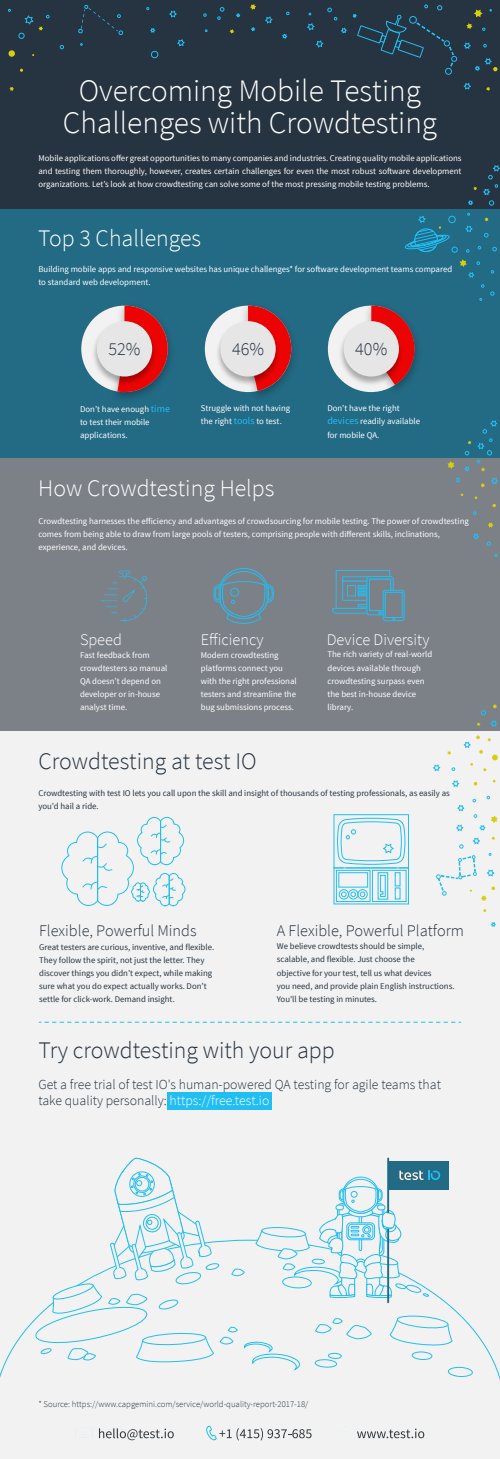
<style>
.page{position:relative;width:500px;height:1459px;background:#fff}
.page>*{position:absolute;margin:0;border:0;box-sizing:border-box;transform-origin:0 0}
.t1{font:300 31.25px/31.2px "Source Sans Pro";color:#fff;text-align:center}
.t2{font:300 23.75px "Source Sans Pro";color:#263340}
.t3{font:300 23.75px "Source Sans Pro";color:#fff}
.t4{font:300 18.19px "Source Sans Pro";color:#263340}
.t5{font:300 16.25px "Source Sans Pro";color:#263340}
.t6{font:300 16.25px "Source Sans Pro";color:#fff}
.t7{font:300 13.75px/16.2px "Source Sans Pro";color:#263340}
.t8{font:8.75px/13.1px "Source Sans Pro";color:#fff}
.t9{font:8.75px/13.1px "Source Sans Pro";color:#263340}
.t10{font:300 8.75px "Source Sans Pro";color:#263340}
.s1{font-size:10px;color:#21bef4}
.s2{color:#fff}
</style>
<div class="page">
<div style="left:0;top:713px;width:500px;height:746px;background:#f2f2f2"></div>
<div style="left:167px;top:1092px;width:105px;height:17px;background:#21bef4"></div>
<div style="left:0;top:205px;width:500px;height:254px;background:#236a84"></div>
<div style="left:0;top:0;width:500px;height:208px;background:#263340"></div>
<svg style="left:19px;top:15px;width:30px;height:24px"></svg>
<svg style="left:60px;top:45px;width:4px;height:4px"></svg>
<svg style="left:169px;top:10px;width:8px;height:8px"></svg>
<svg style="left:150px;top:28px;width:6px;height:5px"></svg>
<svg style="left:78px;top:4px;width:45px;height:31px"></svg>
<div style="left:9px;top:50px;width:6px;height:7px;background:#d8ce0d;border-radius:50%"></div>
<div style="left:151px;top:51px;width:7px;height:7px;border:1px solid #21bef4;border-radius:50%"></div>
<svg style="left:9px;top:87px;width:5px;height:4px"></svg>
<svg style="left:460px;top:259px;width:20px;height:19px"></svg>
<svg style="left:490px;top:292px;width:4px;height:4px"></svg>
<div style="left:445px;top:68px;width:7px;height:7px;border:1px solid #21bef4;border-radius:50%"></div>
<svg style="left:474px;top:10px;width:9px;height:7px"></svg>
<svg style="left:463px;top:83px;width:8px;height:7px"></svg>
<svg style="left:466px;top:23px;width:6px;height:6px"></svg>
<svg style="left:282px;top:33px;width:6px;height:6px"></svg>
<svg style="left:486px;top:87px;width:4px;height:4px"></svg>
<svg style="left:473px;top:187px;width:4px;height:3px"></svg>
<svg style="left:463px;top:42px;width:8px;height:7px"></svg>
<svg style="left:474px;top:58px;width:24px;height:13px"></svg>
<svg style="left:465px;top:225px;width:8px;height:7px"></svg>
<svg style="left:468px;top:200px;width:6px;height:6px"></svg>
<svg style="left:177px;top:39px;width:8px;height:8px"></svg>
<svg style="left:250px;top:4px;width:6px;height:6px"></svg>
<svg style="left:483px;top:165px;width:17px;height:40px"></svg>
<svg style="left:483px;top:44px;width:4px;height:3px"></svg>
<svg style="left:265px;top:16px;width:8px;height:8px"></svg>
<svg style="left:230px;top:29px;width:4px;height:5px"></svg>
<svg style="left:236px;top:13px;width:4px;height:5px"></svg>
<svg style="left:251px;top:27px;width:4px;height:5px"></svg>
<svg style="left:203px;top:13px;width:4px;height:4px"></svg>
<svg style="left:217px;top:7px;width:7px;height:13px"></svg>
<svg style="left:484px;top:233px;width:5px;height:4px"></svg>
<svg style="left:466px;top:249px;width:3px;height:4px"></svg>
<svg style="left:465px;top:451px;width:4px;height:4px"></svg>
<svg style="left:492px;top:247px;width:5px;height:4px"></svg>
<svg style="left:481px;top:284px;width:3px;height:4px"></svg>
<svg style="left:307px;top:5px;width:150px;height:62px"></svg>
<svg style="left:404px;top:215px;width:54px;height:38px"></svg>
<div style="left:0;top:458px;width:500px;height:273px;background:#7c8188"></div>
<svg style="left:447px;top:461px;width:8px;height:8px"></svg>
<svg style="left:473px;top:533px;width:6px;height:6px"></svg>
<svg style="left:487px;top:542px;width:4px;height:4px"></svg>
<svg style="left:456px;top:478px;width:4px;height:4px"></svg>
<svg style="left:488px;top:522px;width:6px;height:6px"></svg>
<svg style="left:464px;top:466px;width:6px;height:6px"></svg>
<svg style="left:477px;top:420px;width:22px;height:67px"></svg>
<svg style="left:477px;top:704px;width:21px;height:23px"></svg>
<svg style="left:100px;top:570px;width:48px;height:51px"></svg>
<svg style="left:452px;top:780px;width:8px;height:7px"></svg>
<svg style="left:452px;top:767px;width:3px;height:4px"></svg>
<svg style="left:432px;top:764px;width:9px;height:7px"></svg>
<svg style="left:447px;top:751px;width:4px;height:4px"></svg>
<svg style="left:464px;top:735px;width:34px;height:36px"></svg>
<svg style="left:490px;top:922px;width:6px;height:5px"></svg>
<svg style="left:436px;top:796px;width:62px;height:105px"></svg>
<svg style="left:61px;top:817px;width:125px;height:89px"></svg>
<div style="left:81px;top:306px;width:87px;height:86px;background:#f2f2f2;border-radius:50%"></div>
<div style="left:205px;top:306px;width:86px;height:86px;background:#f2f2f2;border-radius:50%"></div>
<div style="left:328px;top:306px;width:86px;height:86px;background:#f2f2f2;border-radius:50%"></div>
<img style="left:360px;top:305px;width:57px;height:88px">
<svg style="left:371px;top:306px;width:44px;height:79px"></svg>
<img style="left:337px;top:319px;width:69px;height:69px">
<div style="left:344px;top:321px;width:55px;height:55px;background:#e6e6e6;border-radius:50%"></div>
<img style="left:237px;top:305px;width:56px;height:91px">
<svg style="left:248px;top:306px;width:43px;height:85px"></svg>
<img style="left:214px;top:319px;width:69px;height:69px">
<div style="left:220px;top:321px;width:56px;height:55px;background:#e6e6e6;border-radius:50%"></div>
<img style="left:107px;top:305px;width:63px;height:93px">
<svg style="left:117px;top:306px;width:51px;height:86px"></svg>
<img style="left:90px;top:319px;width:69px;height:69px">
<div style="left:97px;top:321px;width:55px;height:55px;background:#e6e6e6;border-radius:50%"></div>
<svg style="left:34px;top:1157px;width:439px;height:220px"></svg>
<svg style="left:99px;top:1428px;width:75px;height:12px"></svg>
<svg style="left:357px;top:1428px;width:67px;height:10px"></svg>
<svg style="left:206px;top:1425px;width:106px;height:15px"></svg>
<div style="left:334px;top:814px;width:75px;height:54px;border:1px solid #21bef4"></div>
<svg style="left:333px;top:817px;width:76px;height:87px"></svg>
<div style="left:336px;top:570px;width:54px;height:39px;background:#7c8188;border:1px solid #21bef4"></div>
<svg style="left:332px;top:576px;width:73px;height:45px"></svg>
<svg style="left:219px;top:568px;width:50px;height:50px"></svg>
<svg style="left:219px;top:571px;width:49px;height:47px"></svg>
<svg style="left:213px;top:581px;width:61px;height:43px"></svg>
<svg style="left:39px;top:1022px;width:422px;height:1px"></svg>
<h1 class="t1" style="left:63px;top:76px;width:376px">Overcoming Mobile Testing<br>Challenges with Crowdtesting</h1>
<p class="t8" style="left:38px;top:151px;width:425px;text-align:justify">Mobile applications offer great opportunities to many companies and industries. Creating quality mobile applications and testing them thoroughly, however, creates certain challenges for even the most robust software development organizations. Let’s look at how crowdtesting can solve some of the most pressing mobile testing problems.</p>
<h2 class="t3" style="left:38px;top:224px;width:165px">Top 3 Challenges</h2>
<p class="t8" style="left:38px;top:262px;width:415px">Building mobile apps and responsive websites has unique challenges* for software development teams compared to standard web development.</p>
<h3 class="t4" style="left:108px;top:338px;width:34px">52%</h3>
<h3 class="t4" style="left:232px;top:338px;width:34px">46%</h3>
<h3 class="t4" style="left:355px;top:338px;width:34px">40%</h3>
<p class="t8" style="left:80px;top:403px;width:91px">Don’t have enough <span class="s1">time </span>to test their mobile applications.</p>
<p class="t8" style="left:201px;top:402px;width:91px">Struggle with not having the right <span class="s1">tools</span> to test.</p>
<p class="t8" style="left:327px;top:402px;width:94px">Don’t have the right <span class="s1">devices</span> readily available for mobile QA.</p>
<h2 class="t3" style="left:38px;top:474px;width:238px">How Crowdtesting Helps</h2>
<p class="t8" style="left:38px;top:515px;width:432px">Crowdtesting harnesses the efficiency and advantages of crowdsourcing for mobile testing. The power of crowdtesting comes from being able to draw from large pools of testers, comprising people with different skills, inclinations, experience, and devices.</p>
<h3 class="t6" style="left:201px;top:629px;width:64px">Efficiency</h3>
<p class="t8" style="left:201px;top:648px;width:97px">Modern crowdtesting platforms connect you with the right professional testers and streamline the bug submissions process.</p>
<h3 class="t6" style="left:80px;top:629px;width:43px">Speed</h3>
<h3 class="t6" style="left:327px;top:629px;width:104px">Device Diversity</h3>
<p class="t8" style="left:80px;top:648px;width:89px">Fast feedback from crowdtesters so manual<br>QA doesn’t depend on developer or in-house analyst time.</p>
<p class="t8" style="left:328px;top:648px;width:106px">The rich variety of real-world devices available through crowdtesting surpass even the best in-house device library.</p>
<h2 class="t2" style="left:38px;top:746px;width:220px">Crowdtesting at test IO</h2>
<p class="t9" style="left:38px;top:786px;width:413px">Crowdtesting with test IO lets you call upon the skill and insight of thousands of testing professionals, as easily as you’d hail a ride.</p>
<h3 class="t5" style="left:39px;top:921px;width:159px">Flexible, Powerful Minds</h3>
<p class="t9" style="left:39px;top:940px;width:177px">Great testers are curious, inventive, and flexible.<br>They follow the spirit, not just the letter. They discover things you didn’t expect, while making sure what you do expect actually works. Don’t settle for click-work. Demand insight.</p>
<h3 class="t5" style="left:277px;top:921px;width:189px">A Flexible, Powerful Platform</h3>
<p class="t9" style="left:277px;top:940px;width:179px">We believe crowdtests should be simple, scalable, and flexible. Just choose the<br>objective for your test, tell us what devices<br>you need, and provide plain English instructions.<br>You'll be testing in minutes.</p>
<h2 class="t2" style="left:38px;top:1036px;width:298px">Try crowdtesting with your app</h2>
<h3 class="t7" style="left:38px;top:1076px;width:404px">Get a free trial of test IO's human-powered QA testing for agile teams that take quality personally: <span class="s2">https://free.test.io</span></h3>
<p class="t10" style="left:38px;top:1398px;width:271px">* Source: https://www.capgemini.com/service/world-quality-report-2017-18/</p>
</div>
